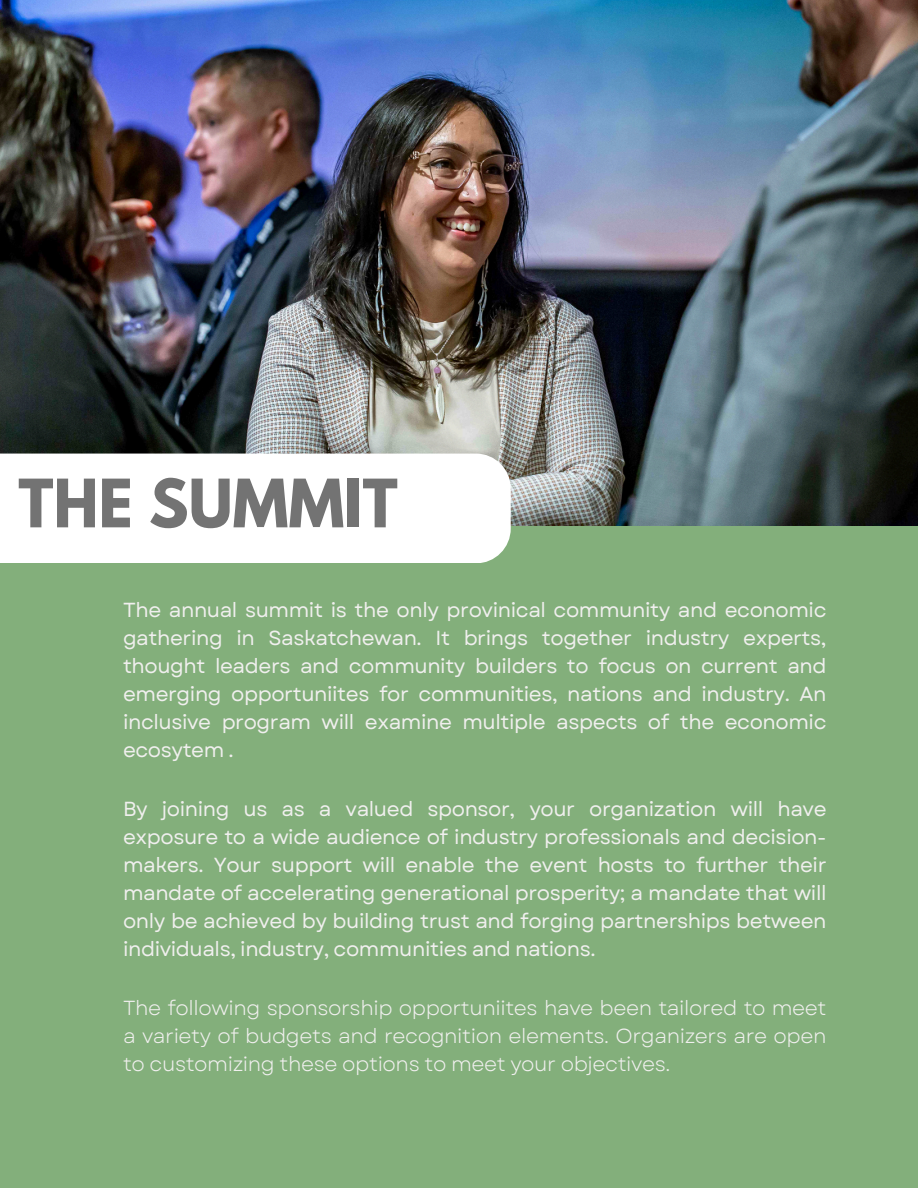
<style>
.page{position:relative;width:918px;height:1188px;background:#fff}
.page>*{position:absolute;margin:0;border:0;box-sizing:border-box;transform-origin:0 0}
.t1{font:700 59.1px "League Spartan";color:#737373}
.t2{font:20.4px/28.2px "Garet";letter-spacing:-.02em;color:#f0efee;text-align:justify}
.t3{font:20.4px/28.2px "Garet";letter-spacing:-.02em;color:#f0efee;text-align:justify}
</style>
<div class="page">
<div style="left:0;top:0;width:918px;height:1187px;background:#83af7b"></div>
<img style="left:0;top:0;width:918px;height:526px">
<div style="left:0;top:454px;width:511px;height:109px;background:#fff"></div>
<p class="t1" style="left:18px;top:474px;width:381px">THE SUMMIT</p>
<h1 class="t2" style="left:123px;top:596px;width:705px">The annual summit is the only provinical community and economic gathering in Saskatchewan. It brings together industry experts, thought leaders and community builders to focus on current and emerging opportuniites for communities, nations and industry. An inclusive program will examine multiple aspects of the economic ecosytem .</h1>
<p class="t2" style="left:123px;top:795px;width:705px">By joining us as a valued sponsor, your organization will have exposure to a wide audience of industry professionals and decision&shy;makers. Your support will enable the event hosts to further their mandate of accelerating generational prosperity; a mandate that will only be achieved by building trust and forging partnerships between individuals, industry, communities and nations.</p>
<p class="t3" style="left:123px;top:994px;width:705px">The following sponsorship opportuniites have been tailored to meet a variety of budgets and recognition elements. Organizers are open to customizing these options to meet your objectives.</p>
</div>
